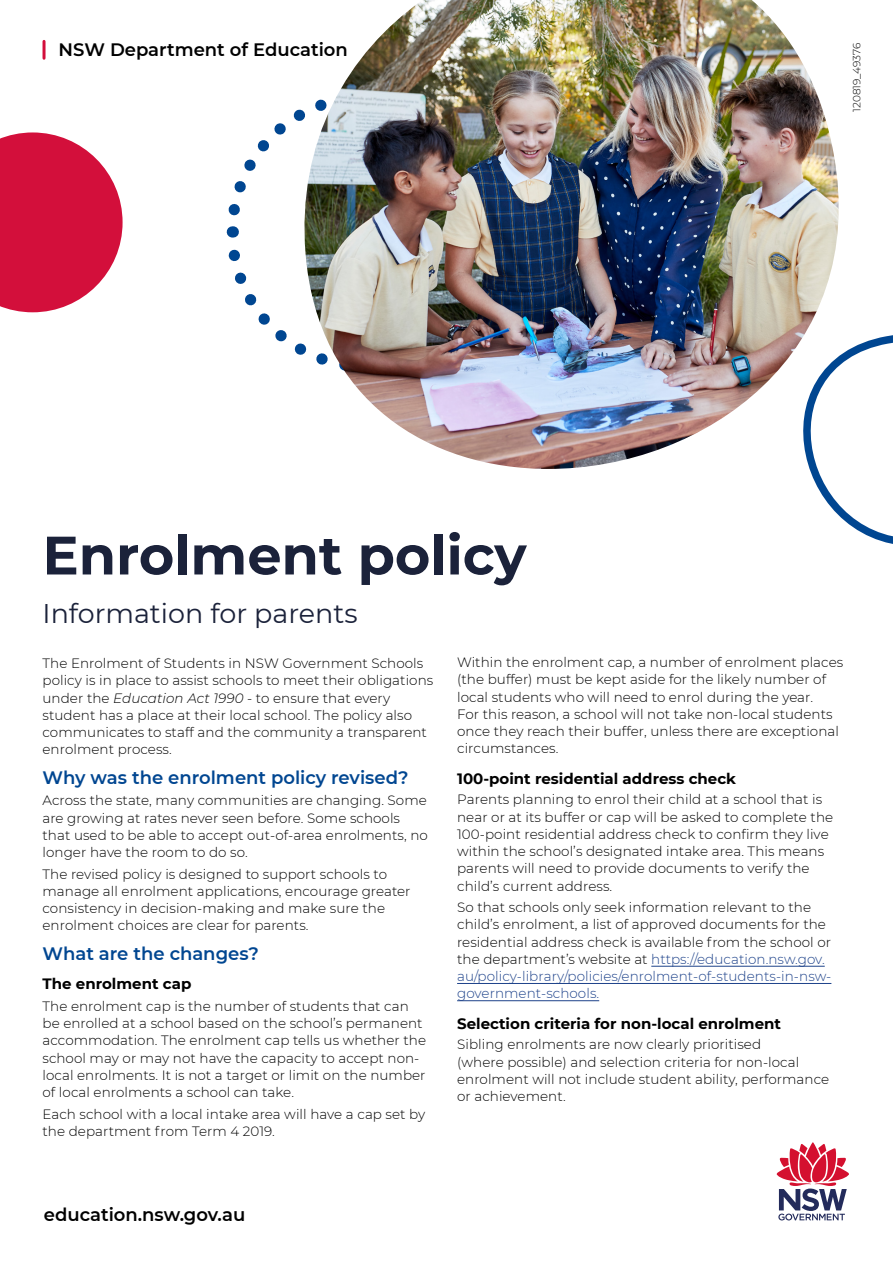
<style>
.page{position:relative;width:893px;height:1263px;background:#fff}
.page>*{position:absolute;margin:0;border:0;box-sizing:border-box;transform-origin:0 0}
.Cover_Heading{font:700 54px "Montserrat";color:#1b223a}
.Subheading{font:27px "Montserrat";color:#1b223a}
.Body_Heading{font:600 18px "Montserrat";color:#004691}
.t1{font:600 18px "Montserrat";color:#000}
.Body_2{font:700 15px "Montserrat";color:#000}
.Body_Heading_2{font:700 15px "Montserrat";color:#000}
.Body_2-2{font:300 13.5px/17.2px "Montserrat";letter-spacing:.005em;color:#000}
.Body_2-3{font:300 10.5px "Montserrat";color:#000}
.s1{font-style:italic}
.s2{color:#1d428a}
</style>
<div class="page">
<svg style="left:226px;top:109px;width:77px;height:246px"></svg>
<hr style="left:43px;top:41px;width:3px;height:17px;background:#d30f3b">
<img style="left:303px;top:0;width:536px;height:469px">
<svg style="left:755px;top:316px;width:138px;height:228px"></svg>
<svg style="left:0;top:132px;width:123px;height:180px"></svg>
<svg style="left:776px;top:1142px;width:73px;height:78px"></svg>
<hr style="left:651px;top:966px;width:174px;height:1px;background:#1d428a">
<hr style="left:457px;top:983px;width:374px;height:1px;background:#1d428a">
<hr style="left:457px;top:1000px;width:142px;height:1px;background:#1d428a">
<p class="t1" style="left:59px;top:37px;width:291px">NSW Department of Education</p>
<p class="Body_2-3" style="left:850px;top:112px;width:71px;rotate:-90deg">120819_49376</p>
<h1 class="Cover_Heading" style="left:43px;top:516px;width:485px">Enrolment policy</h1>
<h2 class="Subheading" style="left:43px;top:595px;width:317px">Information for parents</h2>
<p class="Body_2-2" style="left:43px;top:654px;width:392px">The Enrolment of Students in NSW Government Schools policy is in place to assist schools to meet their obligations under the <span class="s1">Education Act 1990</span> - to ensure that every student has a place at their local school. The policy also communicates to staff and the community a transparent enrolment process.</p>
<h3 class="Body_Heading" style="left:43px;top:765px;width:367px">Why was the enrolment policy revised?</h3>
<p class="Body_2-2" style="left:43px;top:791px;width:387px">Across the state, many communities are changing. Some are growing at rates never seen before. Some schools that used to be able to accept out-of-area enrolments, no longer have the room to do so.</p>
<p class="Body_2-2" style="left:43px;top:865px;width:370px">The revised policy is designed to support schools to manage all enrolment applications, encourage greater consistency in decision-making and make sure the enrolment choices are clear for parents.</p>
<h3 class="Body_Heading" style="left:43px;top:941px;width:218px">What are the changes?</h3>
<h4 class="Body_Heading_2" style="left:43px;top:973px;width:150px">The enrolment cap</h4>
<p class="Body_2-2" style="left:43px;top:997px;width:385px">The enrolment cap is the number of students that can be enrolled at a school based on the school’s permanent accommodation. The enrolment cap tells us whether the school may or may not have the capacity to accept non&shy;local enrolments. It is not a target or limit on the number of local enrolments a school can take.</p>
<p class="Body_2-2" style="left:43px;top:1105px;width:384px">Each school with a local intake area will have a cap set by the department from Term 4 2019.</p>
<p class="Body_2-2" style="left:457px;top:653px;width:388px">Within the enrolment cap, a number of enrolment places (the buffer) must be kept aside for the likely number of local students who will need to enrol during the year.<br>For this reason, a school will not take non-local students once they reach their buffer, unless there are exceptional circumstances.</p>
<p class="Body_2" style="left:457px;top:768px;width:280px">100-point residential address check</p>
<p class="Body_2-2" style="left:457px;top:790px;width:378px">Parents planning to enrol their child at a school that is near or at its buffer or cap will be asked to complete the 100-point residential address check to confirm they live within the school’s designated intake area. This means parents will need to provide documents to verify the child’s current address.</p>
<p class="Body_2-2" style="left:457px;top:898px;width:376px">So that schools only seek information relevant to the child’s enrolment, a list of approved documents for the residential address check is available from the school or the department’s website at <span class="s2">https://education.nsw.gov. au/policy-library/policies/enrolment-of-students-in-nsw&shy;government-schools.</span></p>
<p class="Body_2" style="left:457px;top:1013px;width:325px">Selection criteria for non-local enrolment</p>
<p class="Body_2-2" style="left:457px;top:1035px;width:374px">Sibling enrolments are now clearly prioritised<br>(where possible) and selection criteria for non-local enrolment will not include student ability, performance or achievement.</p>
<p class="t1" style="left:44px;top:1202px;width:203px">education.nsw.gov.au</p>
</div>
